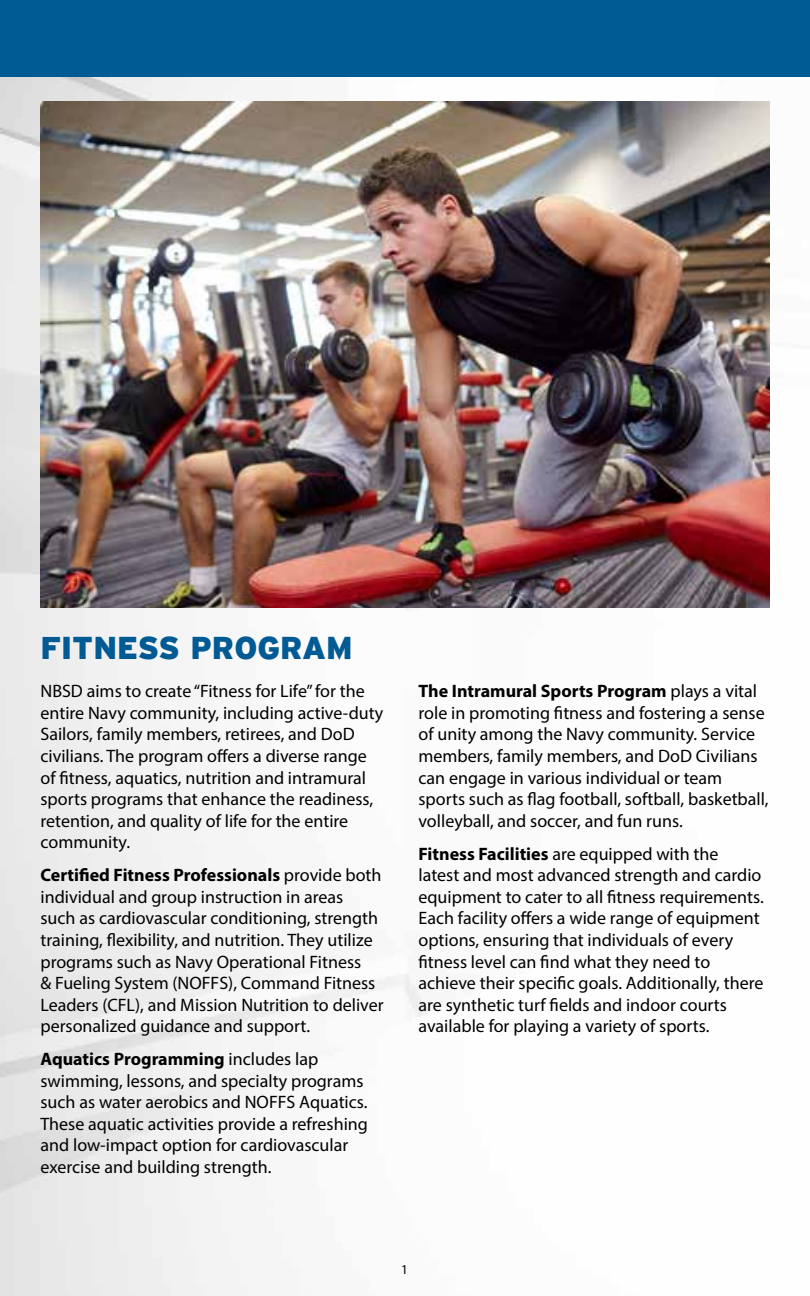
<style>
.page{position:relative;width:810px;height:1296px;background:#fff}
.page>*{position:absolute;margin:0;border:0;box-sizing:border-box;transform-origin:0 0}
.t1{font:900 31.5px "Interstate Mono";color:#005b94}
.t2{font:18px/21.6px "Myriad Pro";color:#000}
.t3{font:13.5px "Myriad Pro";color:#000}
.s1{font-weight:700}
</style>
<div class="page">
<img style="left:0;top:76px;width:810px;height:1220px">
<img style="left:40px;top:101px;width:730px;height:506px">
<div style="left:0;top:0;width:810px;height:76px;background:#005b94"></div>
<h1 class="t1" style="left:40px;top:630px;width:314px">FITNESS PROGRAM</h1>
<p class="t2" style="left:40px;top:680px;width:344px">NBSD aims to create “Fitness for Life” for the entire Navy community, including active-duty Sailors, family members, retirees, and DoD civilians. The program offers a diverse range of fitness, aquatics, nutrition and intramural sports programs that enhance the readiness, retention, and quality of life for the entire community.</p>
<p class="t2" style="left:40px;top:864px;width:345px"><span class="s1">Certified Fitness Professionals</span> provide both individual and group instruction in areas<br>such as cardiovascular conditioning, strength training, flexibility, and nutrition. They utilize programs such as Navy Operational Fitness<br>&amp; Fueling System (NOFFS), Command Fitness Leaders (CFL), and Mission Nutrition to deliver personalized guidance and support.</p>
<p class="t2" style="left:40px;top:1048px;width:329px"><span class="s1">Aquatics Programming</span> includes lap swimming, lessons, and specialty programs such as water aerobics and NOFFS Aquatics.<br>These aquatic activities provide a refreshing and low-impact option for cardiovascular exercise and building strength.</p>
<p class="t2" style="left:418px;top:680px;width:352px"><span class="s1">The Intramural Sports Program</span> plays a vital role in promoting fitness and fostering a sense of unity among the Navy community. Service members, family members, and DoD Civilians can engage in various individual or team sports such as flag football, softball, basketball, volleyball, and soccer, and fun runs.</p>
<p class="t2" style="left:418px;top:842px;width:347px"><span class="s1">Fitness Facilities</span> are equipped with the latest and most advanced strength and cardio equipment to cater to all fitness requirements.<br>Each facility offers a wide range of equipment options, ensuring that individuals of every fitness level can find what they need to achieve their specific goals. Additionally, there are synthetic turf fields and indoor courts available for playing a variety of sports.</p>
<p class="t3" style="left:401px;top:1261px;width:8px">1</p>
</div>
